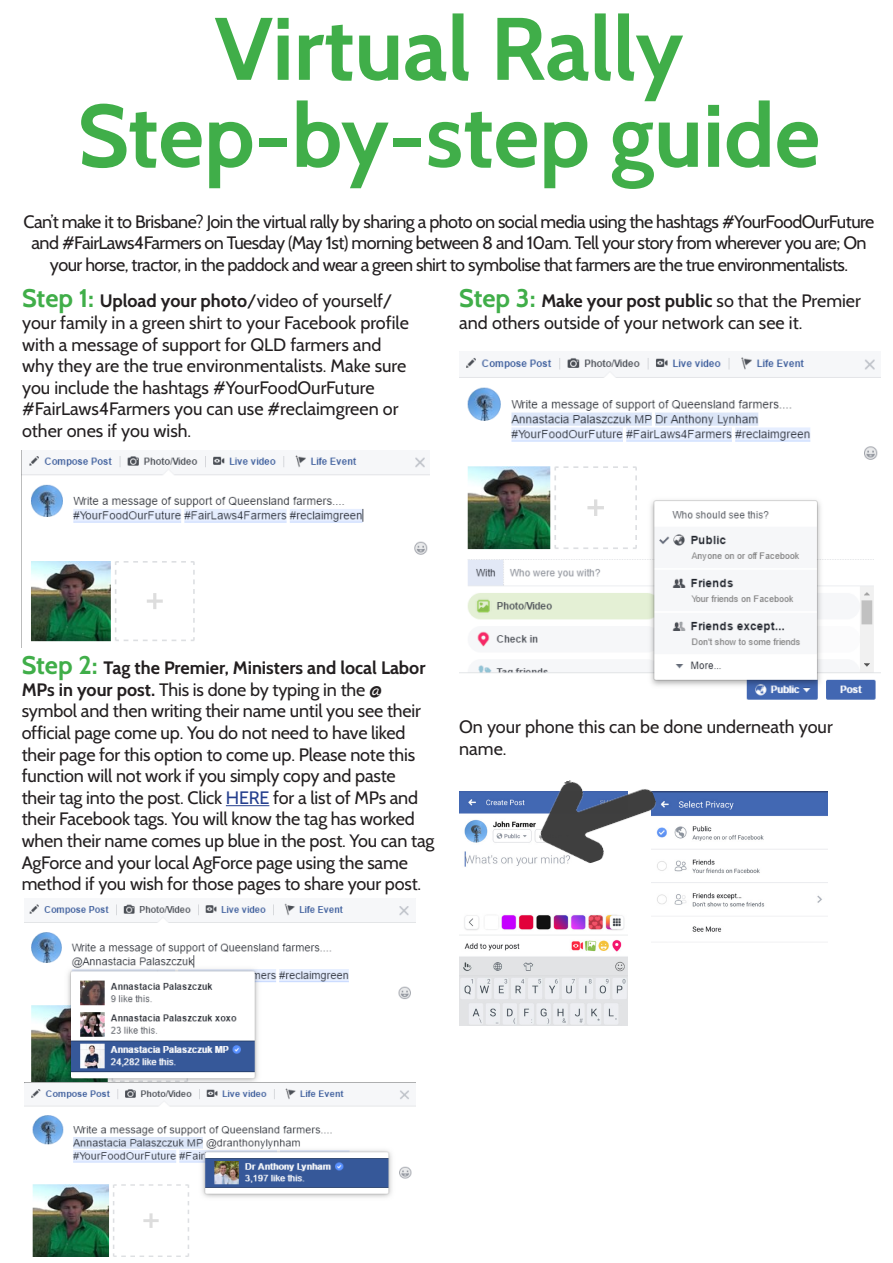
<style>
.page{position:relative;width:893px;height:1263px;background:#fff}
.page>*{position:absolute;margin:0;border:0;box-sizing:border-box;transform-origin:0 0}
.t1{font:700 88.5px "Cabin";color:#40ae49}
.t2{font:18px/21.6px "Cabin";letter-spacing:-.01em;color:#231f20}
.t3{font:18px/21.6px "Cabin";letter-spacing:-.03em;color:#231f20;text-align:center}
.s1{font-weight:700;font-size:25.5px;color:#40ae49}
.s2{font-weight:700}
.s3{color:#253f8e}
</style>
<div class="page">
<img style="left:459px;top:792px;width:168px;height:233px">
<img style="left:652px;top:792px;width:176px;height:140px">
<hr style="left:226px;top:805px;width:43px;height:1px;background:#253f8e">
<img style="left:525px;top:780px;width:143px;height:96px">
<img style="left:22px;top:455px;width:407px;height:187px">
<img style="left:25px;top:903px;width:391px;height:354px">
<img style="left:459px;top:351px;width:421px;height:349px">
<p class="t1" style="left:215px;top:-5px;width:470px">Virtual Rally</p>
<p class="t1" style="left:78px;top:82px;width:744px">Step-by-step guide</p>
<p class="t3" style="left:24px;top:211px;width:852px">Can’t make it to Brisbane? Join the virtual rally by sharing a photo on social media using the hashtags #YourFoodOurFuture and #FairLaws4Farmers on Tuesday (May 1st) morning between 8 and 10am. Tell your story from wherever you are; On your horse, tractor, in the paddock and wear a green shirt to symbolise that farmers are the true environmentalists.</p>
<p class="t2" style="left:22px;top:290px;width:388px"><span class="s1">Step 1:</span> <span class="s2">Upload your photo</span>/video of yourself/ your family in a green shirt to your Facebook profile with a message of support for QLD farmers and why they are the true environmentalists. Make sure you include the hashtags #YourFoodOurFuture #FairLaws4Farmers you can use #reclaimgreen or other ones if you wish.</p>
<p class="t2" style="left:459px;top:290px;width:403px"><span class="s1">Step 3:</span> <span class="s2">Make your post public</span> so that the Premier and others outside of your network can see it.</p>
<p class="t2" style="left:22px;top:657px;width:414px"><span class="s1">Step 2:</span> <span class="s2">Tag the Premier, Ministers and local Labor MPs in your post.</span> This is done by typing in the @ symbol and then writing their name until you see their official page come up. You do not need to have liked their page for this option to come up. Please note this function will not work if you simply copy and paste<br>their tag into the post. Click <span class="s3">HERE</span> for a list of MPs and their Facebook tags. You will know the tag has worked when their name comes up blue in the post. You can tag AgForce and your local AgForce page using the same method if you wish for those pages to share your post.</p>
<p class="t2" style="left:459px;top:716px;width:375px">On your phone this can be done underneath your name.</p>
</div>
